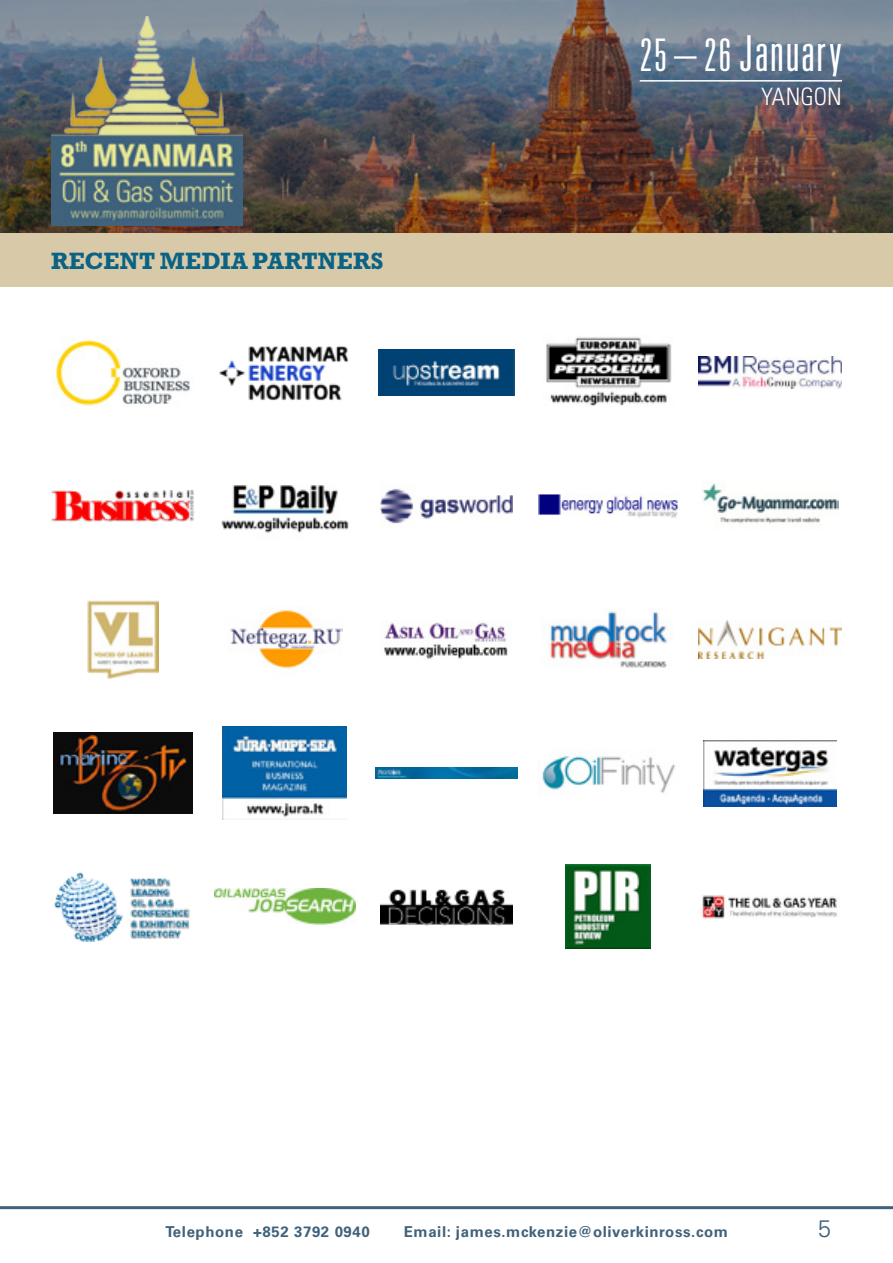
<style>
.page{position:relative;width:893px;height:1263px;background:#fff}
.page>*{position:absolute;margin:0;border:0;box-sizing:border-box;transform-origin:0 0}
.t1{font:300 ultra-condensed 49.5px "Univers LT Std";letter-spacing:.035em;color:#fff}
.t2{font:700 24px "Rockwell Std";letter-spacing:.005em;color:#0a6385}
.t3{font:300 condensed 24px "Univers LT Std";color:#fff}
.t4{font:300 24px "Univers LT Std";color:#40627c}
.t5{font:700 15px "Univers LT Std";letter-spacing:.04em;color:#40627c}
.s1{font-size:45px}
</style>
<div class="page">
<img style="left:0;top:0;width:893px;height:234px">
<img style="left:51px;top:17px;width:191px;height:208px">
<div style="left:0;top:234px;width:893px;height:53px;background:#d8caa8"></div>
<hr style="left:0;top:1206px;width:893px;height:3px;background:#40627c">
<hr style="left:640px;top:80px;width:202px;height:2px;background:#fff">
<img style="left:702px;top:895px;width:135px;height:24px">
<img style="left:566px;top:865px;width:85px;height:84px">
<img style="left:380px;top:889px;width:133px;height:37px">
<img style="left:214px;top:889px;width:141px;height:36px">
<img style="left:54px;top:872px;width:136px;height:70px">
<img style="left:51px;top:337px;width:139px;height:69px">
<img style="left:539px;top:755px;width:137px;height:39px">
<img style="left:375px;top:768px;width:143px;height:10px">
<img style="left:223px;top:727px;width:124px;height:93px">
<img style="left:53px;top:733px;width:140px;height:81px">
<img style="left:699px;top:621px;width:142px;height:37px">
<img style="left:546px;top:611px;width:127px;height:57px">
<img style="left:219px;top:346px;width:130px;height:55px">
<img style="left:87px;top:601px;width:72px;height:77px">
<img style="left:379px;top:350px;width:135px;height:45px">
<img style="left:702px;top:483px;width:136px;height:41px">
<img style="left:538px;top:493px;width:140px;height:25px">
<img style="left:380px;top:488px;width:133px;height:36px">
<img style="left:221px;top:485px;width:128px;height:48px">
<img style="left:51px;top:491px;width:143px;height:30px">
<img style="left:698px;top:356px;width:144px;height:32px">
<img style="left:546px;top:337px;width:126px;height:69px">
<img style="left:704px;top:740px;width:132px;height:66px">
<img style="left:384px;top:620px;width:126px;height:39px">
<img style="left:230px;top:608px;width:112px;height:61px">
<h2 class="t2" style="left:51px;top:246px;width:334px">RECENT MEDIA PARTNERS</h2>
<h1 class="t1" style="left:640px;top:28px;width:204px"><span class="s1">25 – 26</span> January</h1>
<h2 class="t3" style="left:761px;top:82px;width:82px">YANGON</h2>
<p class="t5" style="left:165px;top:1223px;width:206px">Telephone +852 3792 0940</p>
<p class="t5" style="left:404px;top:1223px;width:326px">Email: james.mckenzie@oliverkinross.com</p>
<h2 class="t4" style="left:818px;top:1214px;width:15px">5</h2>
</div>
